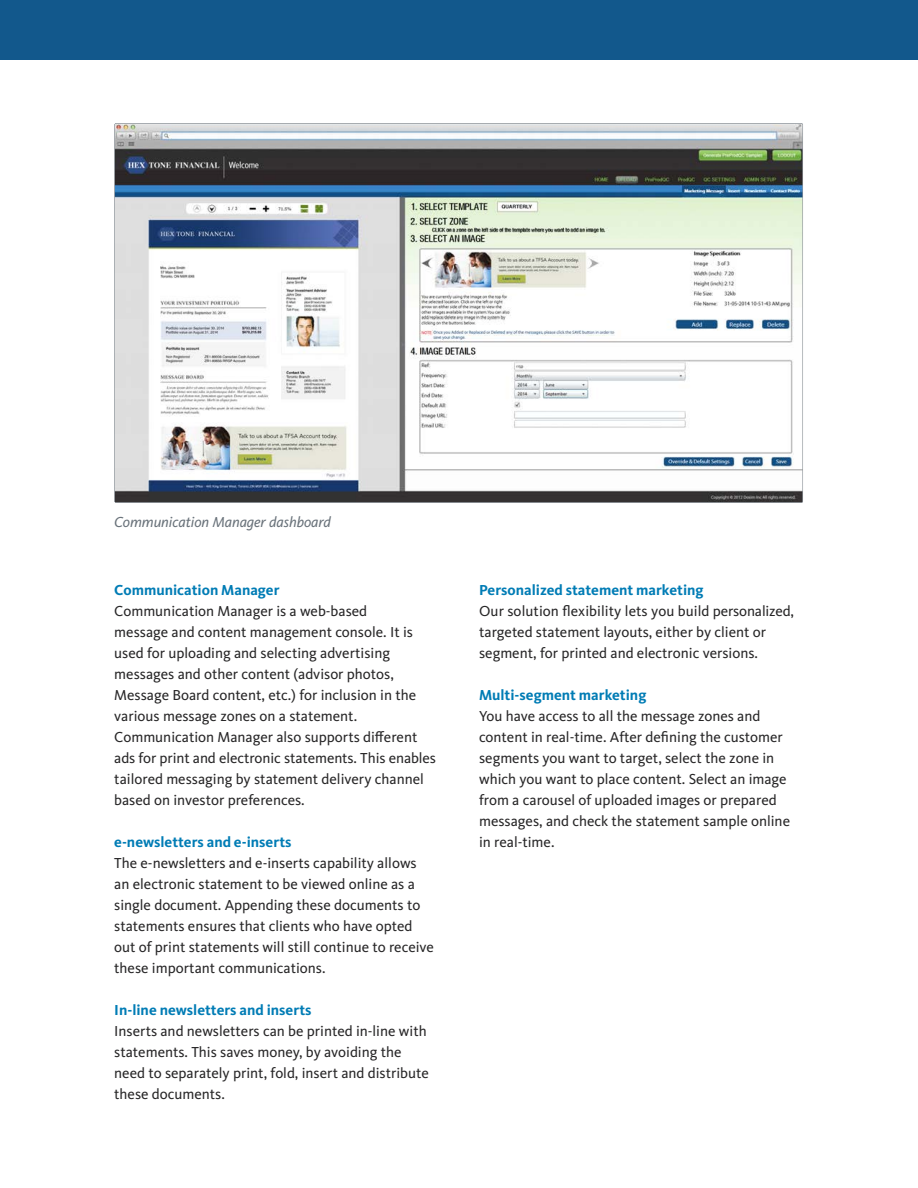
<style>
.page{position:relative;width:918px;height:1188px;background:#fff}
.page>*{position:absolute;margin:0;border:0;box-sizing:border-box;transform-origin:0 0}
.t1{font:15px/21px "Kievit Pro";color:#272627}
.t2{font:700 15px "Kievit Pro";color:#007cb5}
.t3{font:italic 15px "Kievit Pro";letter-spacing:-.005em;color:#69727a}
</style>
<div class="page">
<div style="left:0;top:0;width:918px;height:59px;background:#12588c"></div>
<img style="left:115px;top:124px;width:688px;height:378px">
<p class="t3" style="left:114px;top:517px;width:218px">Communication Manager dashboard</p>
<p class="t2" style="left:114px;top:584px;width:167px">Communication Manager</p>
<p class="t1" style="left:114px;top:601px;width:323px">Communication Manager is a web-based<br>message and content management console. It is used for uploading and selecting advertising messages and other content (advisor photos, Message Board content, etc.) for inclusion in the various message zones on a statement.<br>Communication Manager also supports different ads for print and electronic statements. This enables tailored messaging by statement delivery channel based on investor preferences.</p>
<p class="t2" style="left:114px;top:836px;width:179px">e-newsletters and e-inserts</p>
<p class="t1" style="left:114px;top:853px;width:321px">The e-newsletters and e-inserts capability allows an electronic statement to be viewed online as a single document. Appending these documents to statements ensures that clients who have opted out of print statements will still continue to receive these important communications.</p>
<p class="t2" style="left:114px;top:1004px;width:199px">In-line newsletters and inserts</p>
<p class="t1" style="left:114px;top:1021px;width:316px">Inserts and newsletters can be printed in-line with statements. This saves money, by avoiding the need to separately print, fold, insert and distribute these documents.</p>
<p class="t2" style="left:479px;top:584px;width:226px">Personalized statement marketing</p>
<p class="t1" style="left:479px;top:601px;width:316px">Our solution flexibility lets you build personalized, targeted statement layouts, either by client or segment, for printed and electronic versions.</p>
<p class="t2" style="left:479px;top:689px;width:169px">Multi-segment marketing</p>
<p class="t1" style="left:479px;top:706px;width:313px">You have access to all the message zones and content in real-time. After defining the customer segments you want to target, select the zone in which you want to place content. Select an image from a carousel of uploaded images or prepared messages, and check the statement sample online in real-time.</p>
</div>
